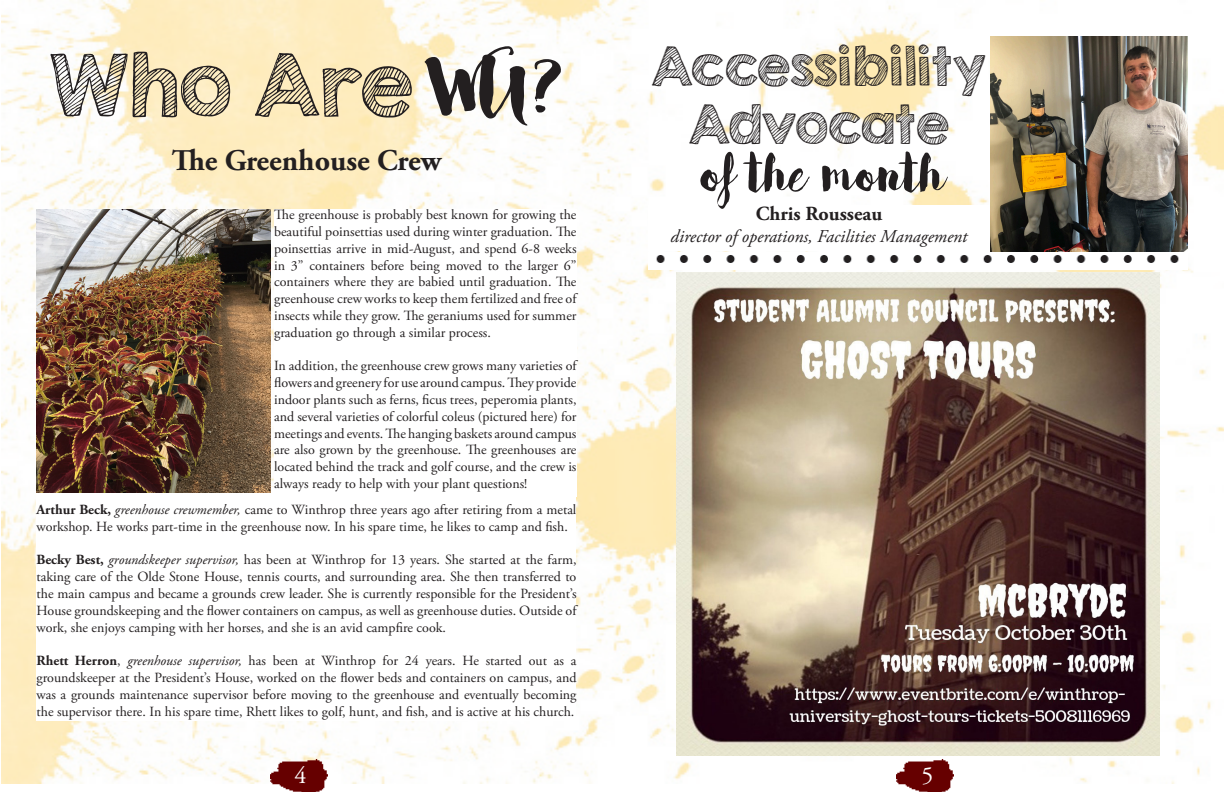
<style>
.page{position:relative;width:1224px;height:792px;background:#fff}
.page>*{position:absolute;margin:0;border:0;box-sizing:border-box;transform-origin:0 0}
.t1{font:85px "Bakery";color:#231f20}
.t2{font:77px "KG Second Chances Sketch";color:#231f20}
.t3{font:67px "Bakery";color:#231f20}
.t4{font:48px "KG Second Chances Sketch";color:#231f20}
.t5{font:700 30px "Adobe Garamond Pro";color:#231f20}
.t6{font:24px "Adobe Garamond Pro";color:#fff}
.t7{font:700 20px "Adobe Garamond Pro";color:#231f20}
.t8{font:italic 18px "Adobe Garamond Pro";color:#231f20}
.t9{font:14px/16.8px "Adobe Garamond Pro";color:#231f20;text-align:justify}
.s1{font-weight:700}
.s2{font-style:italic}
</style>
<div class="page">
<img style="left:1px;top:1px;width:1223px;height:783px">
<div style="left:36px;top:487px;width:540px;height:234px;background:#fff"></div>
<img style="left:36px;top:209px;width:234px;height:283px">
<div style="left:274px;top:209px;width:302px;height:288px;background:#fff"></div>
<div style="left:648px;top:206px;width:342px;height:45px;background:#fff"></div>
<img style="left:990px;top:36px;width:198px;height:216px">
<img style="left:676px;top:272px;width:484px;height:484px">
<img style="left:648px;top:252px;width:540px;height:18px">
<img style="left:270px;top:760px;width:58px;height:32px">
<img style="left:896px;top:760px;width:58px;height:32px">
<p class="t1" style="left:432px;top:33px;width:132px">WU?</p>
<p class="t4" style="left:651px;top:36px;width:337px">Accessibility</p>
<p class="t2" style="left:48px;top:36px;width:366px">Who Are</p>
<p class="t5" style="left:172px;top:143px;width:271px">The Greenhouse Crew</p>
<p class="t4" style="left:689px;top:94px;width:262px">Advocate</p>
<p class="t3" style="left:701px;top:129px;width:246px">of the month</p>
<p class="t7" style="left:756px;top:202px;width:128px">Chris Rousseau</p>
<p class="t8" style="left:671px;top:225px;width:298px">director of operations, Facilities Management</p>
<p class="t9" style="left:274px;top:207px;width:304px">The greenhouse is probably best known for growing the beautiful poinsettias used during winter graduation. The poinsettias arrive in mid-August, and spend 6-8 weeks in 3” containers before being moved to the larger 6” containers where they are babied until graduation. The greenhouse crew works to keep them fertilized and free of insects while they grow. The geraniums used for summer graduation go through a similar process.</p>
<p class="t9" style="left:274px;top:358px;width:304px">In addition, the greenhouse crew grows many varieties of flowers and greenery for use around campus. They provide indoor plants such as ferns, ficus trees, peperomia plants, and several varieties of colorful coleus (pictured here) for meetings and events. The hanging baskets around campus are also grown by the greenhouse. The greenhouses are located behind the track and golf course, and the crew is always ready to help with your plant questions!</p>
<p class="t9" style="left:36px;top:502px;width:541px"><span class="s1">Arthur Beck,</span> <span class="s2">greenhouse crewmember,</span> came to Winthrop three years ago after retiring from a metal workshop. He works part-time in the greenhouse now. In his spare time, he likes to camp and fish.</p>
<p class="t9" style="left:36px;top:552px;width:542px"><span class="s1">Becky Best,</span> <span class="s2">groundskeeper supervisor,</span> has been at Winthrop for 13 years. She started at the farm, taking care of the Olde Stone House, tennis courts, and surrounding area. She then transferred to the main campus and became a grounds crew leader. She is currently responsible for the President’s House groundskeeping and the flower containers on campus, as well as greenhouse duties. Outside of work, she enjoys camping with her horses, and she is an avid campfire cook.</p>
<p class="t9" style="left:36px;top:653px;width:542px"><span class="s1">Rhett Herron</span>, <span class="s2">greenhouse supervisor,</span> has been at Winthrop for 24 years. He started out as a groundskeeper at the President’s House, worked on the flower beds and containers on campus, and was a grounds maintenance supervisor before moving to the greenhouse and eventually becoming the supervisor there. In his spare time, Rhett likes to golf, hunt, and fish, and is active at his church.</p>
<p class="t6" style="left:294px;top:761px;width:13px">4</p>
<p class="t6" style="left:922px;top:761px;width:13px">5</p>
</div>
